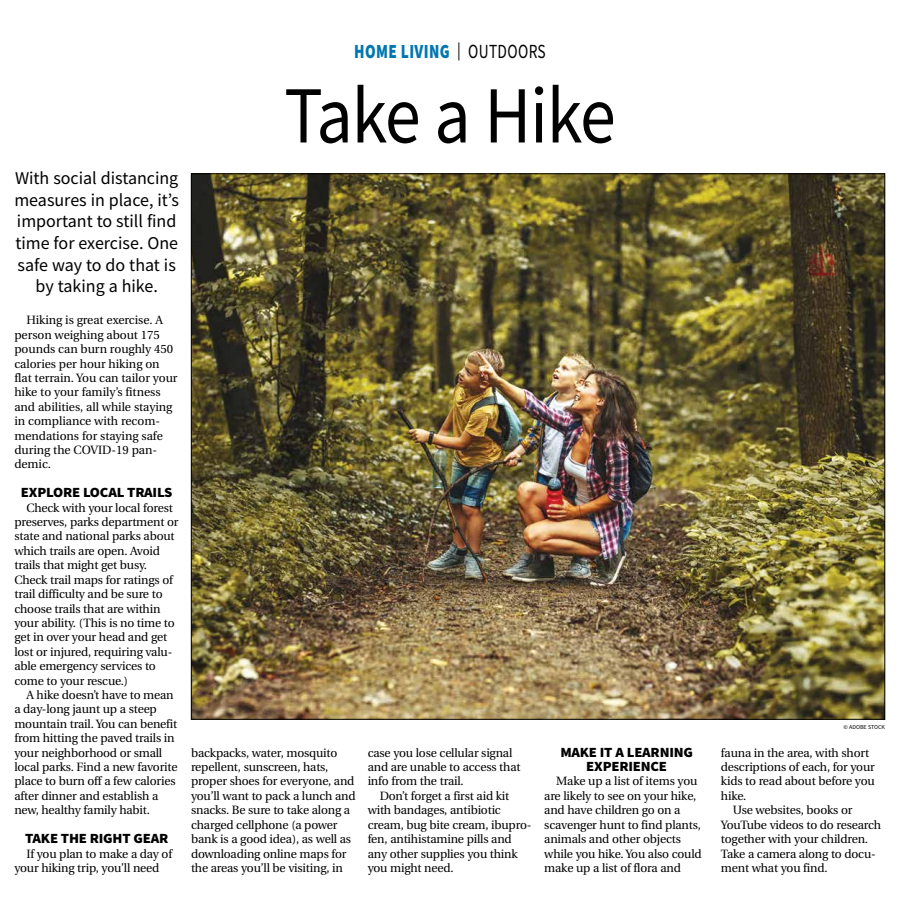
<style>
.page{position:relative;width:900px;height:908px;background:#fff}
.page>*{position:absolute;margin:0;border:0;box-sizing:border-box;transform-origin:0 0}
.t1{font:81px "Source Sans Pro";letter-spacing:-.025em;color:#000;scale:.89 1}
.t2{font:900 20px "Source Sans Pro";letter-spacing:.025em;color:#0077b1;scale:.77 1}
.t3{font:18px/21.6px "Source Sans Pro";color:#000;text-align:center}
.t4{font:900 14px/14.4px "Source Sans Pro";letter-spacing:-.015em;color:#000;text-align:center;scale:1.05 1}
.t5{font:12px/14.4px "Utopia";letter-spacing:-.015em;color:#000}
.t6{font:6px "Source Sans Pro";color:#000}
.s1{font-weight:400;font-size:18px;color:#000}
.s2{font-weight:400;color:#000}
</style>
<div class="page">
<img style="left:193px;top:175px;width:690px;height:542px">
<h3 class="t3" style="left:14px;top:167px;width:166px">With social distancing measures in place, it’s important to still find time for exercise. One safe way to do that is by taking a hike.</h3>
<p class="t5" style="left:14px;top:313px;width:165px;text-indent:12px">Hiking is great exercise. A person weighing about 175 pounds can burn roughly 450 calories per hour hiking on flat terrain. You can tailor your hike to your family’s fitness and abilities, all while staying in compliance with recom&shy;mendations for staying safe during the COVID-19 pan&shy;demic.</p>
<p class="t4" style="left:21px;top:485px;width:146px">EXPLORE LOCAL TRAILS</p>
<p class="t5" style="left:14px;top:500px;width:166px;text-indent:12px">Check with your local forest preserves, parks department or state and national parks about which trails are open. Avoid trails that might get busy.<br>Check trail maps for ratings of trail difficulty and be sure to choose trails that are within your ability. (This is no time to get in over your head and get lost or injured, requiring valu&shy;able emergency services to come to your rescue.)</p>
<p class="t5" style="left:14px;top:687px;width:165px;text-indent:12px">A hike doesn’t have to mean a day-long jaunt up a steep mountain trail. You can benefit from hitting the paved trails in your neighborhood or small local parks. Find a new favorite place to burn off a few calories after dinner and establish a new, healthy family habit.</p>
<p class="t4" style="left:25px;top:830px;width:138px">TAKE THE RIGHT GEAR</p>
<p class="t5" style="left:14px;top:846px;width:159px;text-indent:12px">If you plan to make a day of your hiking trip, you’ll need</p>
<h2 class="t2" style="left:354px;top:38px;width:251px">HOME LIVING <span class="s1">|</span> <span class="s2">OUTDOORS</span></h2>
<h1 class="t1" style="left:284px;top:64px;width:374px">Take a Hike</h1>
<p class="t5" style="left:191px;top:745px;width:166px">backpacks, water, mosquito repellent, sunscreen, hats, proper shoes for everyone, and you’ll want to pack a lunch and snacks. Be sure to take along a charged cellphone (a power bank is a good idea), as well as downloading online maps for the areas you’ll be visiting, in</p>
<p class="t5" style="left:368px;top:745px;width:154px">case you lose cellular signal and are unable to access that info from the trail.</p>
<p class="t5" style="left:368px;top:788px;width:165px;text-indent:12px">Don’t forget a first aid kit with bandages, antibiotic cream, bug bite cream, ibupro&shy;fen, antihistamine pills and any other supplies you think you might need.</p>
<p class="t4" style="left:560px;top:744px;width:128px">MAKE IT A LEARNING<br>EXPERIENCE</p>
<p class="t5" style="left:544px;top:774px;width:159px;text-indent:12px">Make up a list of items you are likely to see on your hike, and have children go on a scavenger hunt to find plants, animals and other objects while you hike. You also could make up a list of flora and</p>
<p class="t6" style="left:844px;top:723px;width:43px">© ADOBE STOCK</p>
<p class="t5" style="left:721px;top:745px;width:150px">fauna in the area, with short</p>
<p class="t5" style="left:721px;top:759px;width:155px">descriptions of each, for your</p>
<p class="t5" style="left:721px;top:774px;width:155px">kids to read about before you</p>
<p class="t5" style="left:721px;top:788px;width:27px">hike.</p>
<p class="t5" style="left:733px;top:803px;width:121px">Use websites, books or</p>
<p class="t5" style="left:721px;top:817px;width:162px">YouTube videos to do research</p>
<p class="t5" style="left:721px;top:831px;width:149px">together with your children.</p>
<p class="t5" style="left:721px;top:846px;width:156px">Take a camera along to docu-</p>
<p class="t5" style="left:721px;top:860px;width:108px">ment what you find.</p>
</div>
